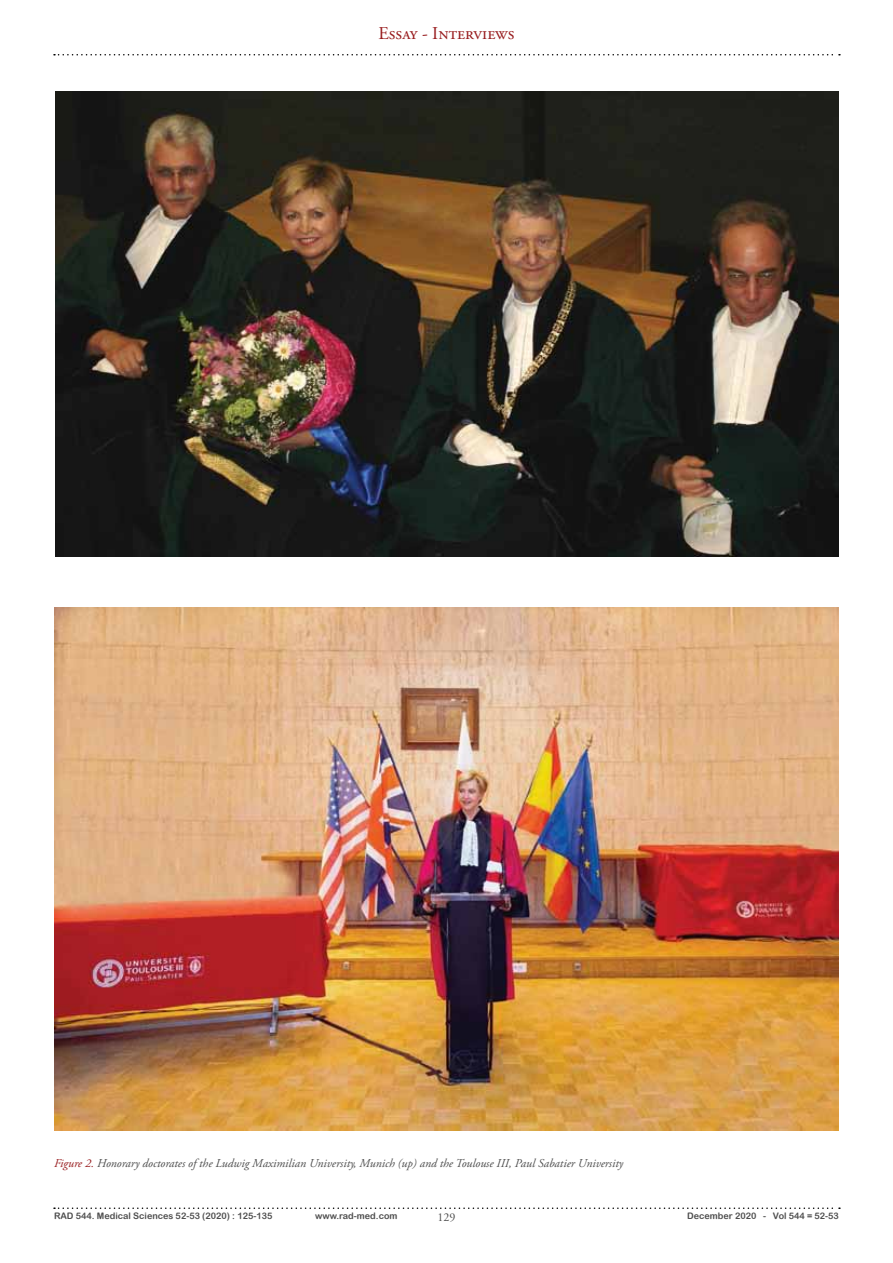
<style>
.page{position:relative;width:893px;height:1263px;background:#fff}
.page>*{position:absolute;margin:0;border:0;box-sizing:border-box;transform-origin:0 0}
.t1{font:18px "Adobe Garamond Pro";color:#981c1e}
.t2{font:italic 12px "Adobe Garamond Pro";color:#4d4d4d}
.t3{font:12px "Adobe Garamond Pro";color:#4d4d4d}
.t4{font:9px "Arial Rounded MT Bold";color:#4d4d4d}
.s1{color:#981c1e}
</style>
<div class="page">
<svg style="left:54px;top:54px;width:786px;height:2px"></svg>
<svg style="left:54px;top:1207px;width:786px;height:2px"></svg>
<img style="left:56px;top:91px;width:783px;height:465px">
<img style="left:54px;top:607px;width:785px;height:524px">
<h1 class="t1" style="left:378px;top:23px;width:138px">Essay - Interviews</h1>
<p class="t2" style="left:54px;top:1156px;width:571px"><span class="s1">Figure 2.</span> Honorary doctorates of the Ludwig Maximilian University, Munich (up) and the Toulouse III, Paul Sabatier University</p>
<p class="t4" style="left:54px;top:1210px;width:220px">RAD 544. Medical Sciences 52-53 (2020) : 125-135</p>
<p class="t4" style="left:315px;top:1210px;width:84px">www.rad-med.com</p>
<p class="t3" style="left:437px;top:1210px;width:19px">129</p>
<p class="t4" style="left:687px;top:1210px;width:153px">December 2020 - Vol 544 = 52-53</p>
</div>
